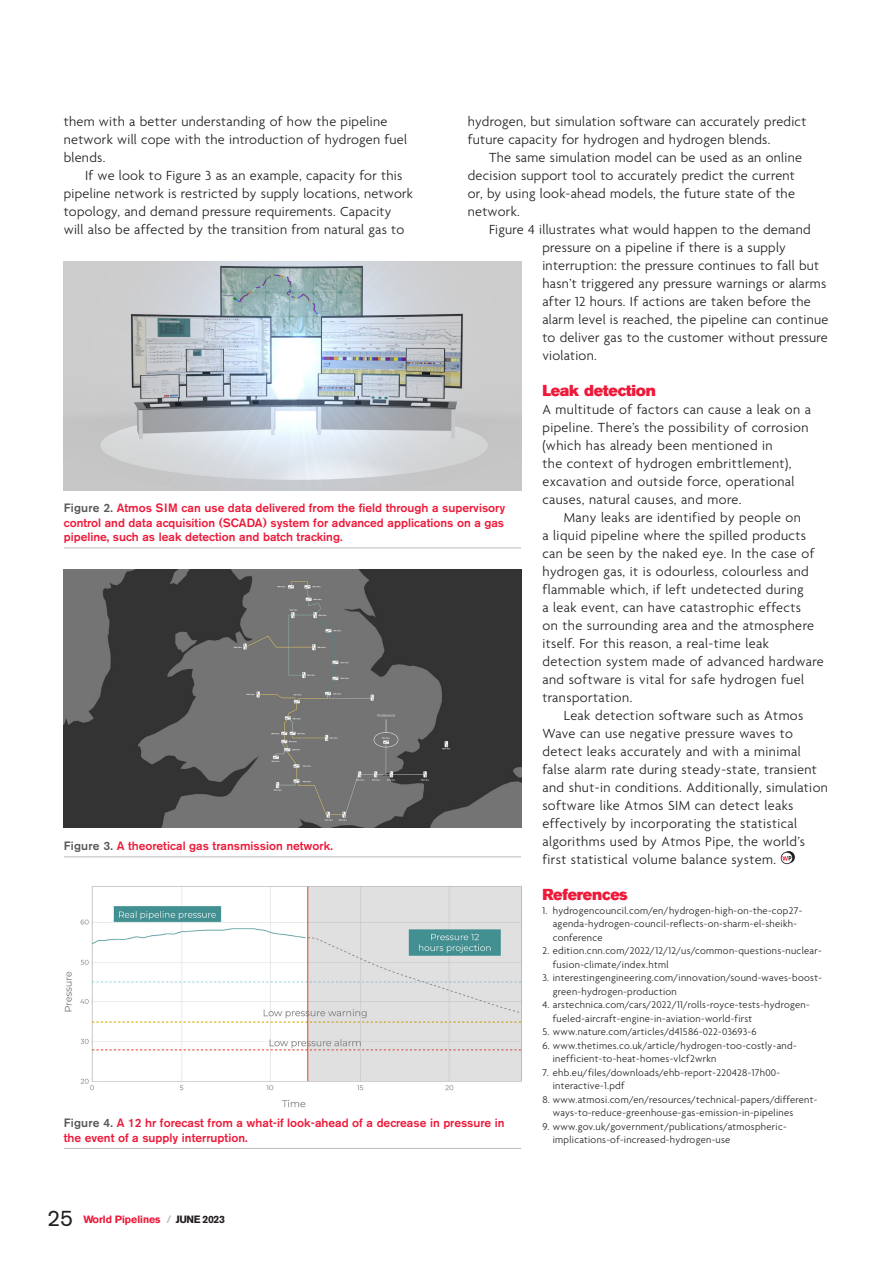
<style>
.page{position:relative;width:893px;height:1263px;background:#fff}
.page>*{position:absolute;margin:0;border:0;box-sizing:border-box;transform-origin:0 0}
.WP_SubheadOne{font:15.75px "Volvo Sans Super";letter-spacing:-.02em;color:#ed1a3a}
.WP_Body_Text{font:300 14.25px/18px "Agenda";letter-spacing:.02em;color:#231f20}
.WP_1st_Paragraph{font:300 14.25px/18px "Agenda";letter-spacing:.03em;color:#231f20}
.WP_Caption{font:500 12px/14.4px "Volvo Sans";color:#ed1a3a}
.t1{font:300 10.5px/13.5px "Agenda";letter-spacing:.03em;color:#231f20}
.t2{font:700 10.5px "Volvo Sans";color:#ed1a3a}
.s1{color:#57585a}
.s2{font-weight:400;font-size:22.5px;color:#231f20}
.s3{color:#bcbdc0}
.s4{color:#231f20}
</style>
<div class="page">
<svg style="left:781px;top:851px;width:14px;height:13px"></svg>
<hr style="left:64px;top:1148px;width:457px;height:1px;background:#bcbdc0">
<hr style="left:64px;top:856px;width:457px;height:1px;background:#bcbdc0">
<hr style="left:64px;top:548px;width:457px;height:1px;background:#bcbdc0">
<img style="left:64px;top:886px;width:457px;height:222px">
<img style="left:64px;top:570px;width:457px;height:257px">
<img style="left:64px;top:262px;width:457px;height:228px">
<p class="WP_Body_Text" style="left:64px;top:113px;width:345px">them with a better understanding of how the pipeline network will cope with the introduction of hydrogen fuel blends.</p>
<p class="WP_Body_Text" style="left:64px;top:167px;width:351px;text-indent:21px">If we look to Figure 3 as an example, capacity for this pipeline network is restricted by supply locations, network topology, and demand pressure requirements. Capacity will also be affected by the transition from natural gas to</p>
<p class="WP_Body_Text" style="left:468px;top:113px;width:340px">hydrogen, but simulation software can accurately predict future capacity for hydrogen and hydrogen blends.</p>
<p class="WP_Body_Text" style="left:468px;top:149px;width:336px;text-indent:21px">The same simulation model can be used as an online decision support tool to accurately predict the current or, by using look-ahead models, the future state of the network.</p>
<p class="WP_Body_Text" style="left:542px;top:221px;width:287px;text-indent:-53px">Figure 4 illustrates what would happen to the demand pressure on a pipeline if there is a supply interruption: the pressure continues to fall but hasn’t triggered any pressure warnings or alarms after 12 hours. If actions are taken before the alarm level is reached, the pipeline can continue to deliver gas to the customer without pressure violation.</p>
<p class="WP_SubheadOne" style="left:542px;top:381px;width:115px">Leak detection</p>
<p class="WP_1st_Paragraph" style="left:542px;top:401px;width:270px">A multitude of factors can cause a leak on a pipeline. There’s the possibility of corrosion (which has already been mentioned in<br>the context of hydrogen embrittlement), excavation and outside force, operational causes, natural causes, and more.</p>
<p class="WP_Body_Text" style="left:542px;top:509px;width:283px;text-indent:21px">Many leaks are identified by people on<br>a liquid pipeline where the spilled products can be seen by the naked eye. In the case of hydrogen gas, it is odourless, colourless and flammable which, if left undetected during<br>a leak event, can have catastrophic effects<br>on the surrounding area and the atmosphere itself. For this reason, a real-time leak detection system made of advanced hardware and software is vital for safe hydrogen fuel transportation.</p>
<p class="WP_Body_Text" style="left:542px;top:707px;width:287px;text-indent:21px">Leak detection software such as Atmos Wave can use negative pressure waves to detect leaks accurately and with a minimal false alarm rate during steady-state, transient and shut-in conditions. Additionally, simulation software like Atmos SIM can detect leaks effectively by incorporating the statistical algorithms used by Atmos Pipe, the world’s first statistical volume balance system.</p>
<p class="WP_SubheadOne" style="left:542px;top:885px;width:87px">References</p>
<p class="t1" style="left:553px;top:904px;width:251px;text-indent:-10px">1. hydrogencouncil.com/en/hydrogen-high-on-the-cop27- agenda-hydrogen-council-reflects-on-sharm-el-sheikh&shy;conference</p>
<p class="t1" style="left:553px;top:945px;width:270px;text-indent:-10px">2. edition.cnn.com/2022/12/12/us/common-questions-nuclear&shy;fusion-climate/index.html</p>
<p class="t1" style="left:553px;top:972px;width:271px;text-indent:-10px">3. interestingengineering.com/innovation/sound-waves-boost&shy;green-hydrogen-production</p>
<p class="t1" style="left:553px;top:999px;width:258px;text-indent:-10px">4. arstechnica.com/cars/2022/11/rolls-royce-tests-hydrogen&shy;fueled-aircraft-engine-in-aviation-world-first</p>
<p class="t1" style="left:542px;top:1026px;width:216px">5. www.nature.com/articles/d41586-022-03693-6</p>
<p class="t1" style="left:553px;top:1039px;width:245px;text-indent:-10px">6. www.thetimes.co.uk/article/hydrogen-too-costly-and&shy;inefficient-to-heat-homes-vlcf2wrkn</p>
<p class="t1" style="left:553px;top:1066px;width:229px;text-indent:-10px">7. ehb.eu/files/downloads/ehb-report-220428-17h00- interactive-1.pdf</p>
<p class="t1" style="left:553px;top:1093px;width:266px;text-indent:-10px">8. www.atmosi.com/en/resources/technical-papers/different&shy;ways-to-reduce-greenhouse-gas-emission-in-pipelines</p>
<p class="t1" style="left:553px;top:1120px;width:235px;text-indent:-10px">9. www.gov.uk/government/publications/atmospheric&shy;implications-of-increased-hydrogen-use</p>
<p class="WP_Caption" style="left:64px;top:501px;width:443px;text-align:justify"><span class="s1">Figure 2.</span> Atmos SIM can use data delivered from the field through a supervisory control and data acquisition (SCADA) system for advanced applications on a gas pipeline, such as leak detection and batch tracking.</p>
<p class="WP_Caption" style="left:64px;top:839px;width:271px"><span class="s1">Figure 3.</span> A theoretical gas transmission network.</p>
<p class="WP_Caption" style="left:64px;top:1116px;width:442px"><span class="s1">Figure 4.</span> A 12 hr forecast from a what-if look-ahead of a decrease in pressure in the event of a supply interruption.</p>
<p class="t2" style="left:47px;top:1212px;width:179px"><span class="s2">25</span> World Pipelines <span class="s3">/</span> <span class="s4">JUNE 2023</span></p>
</div>
